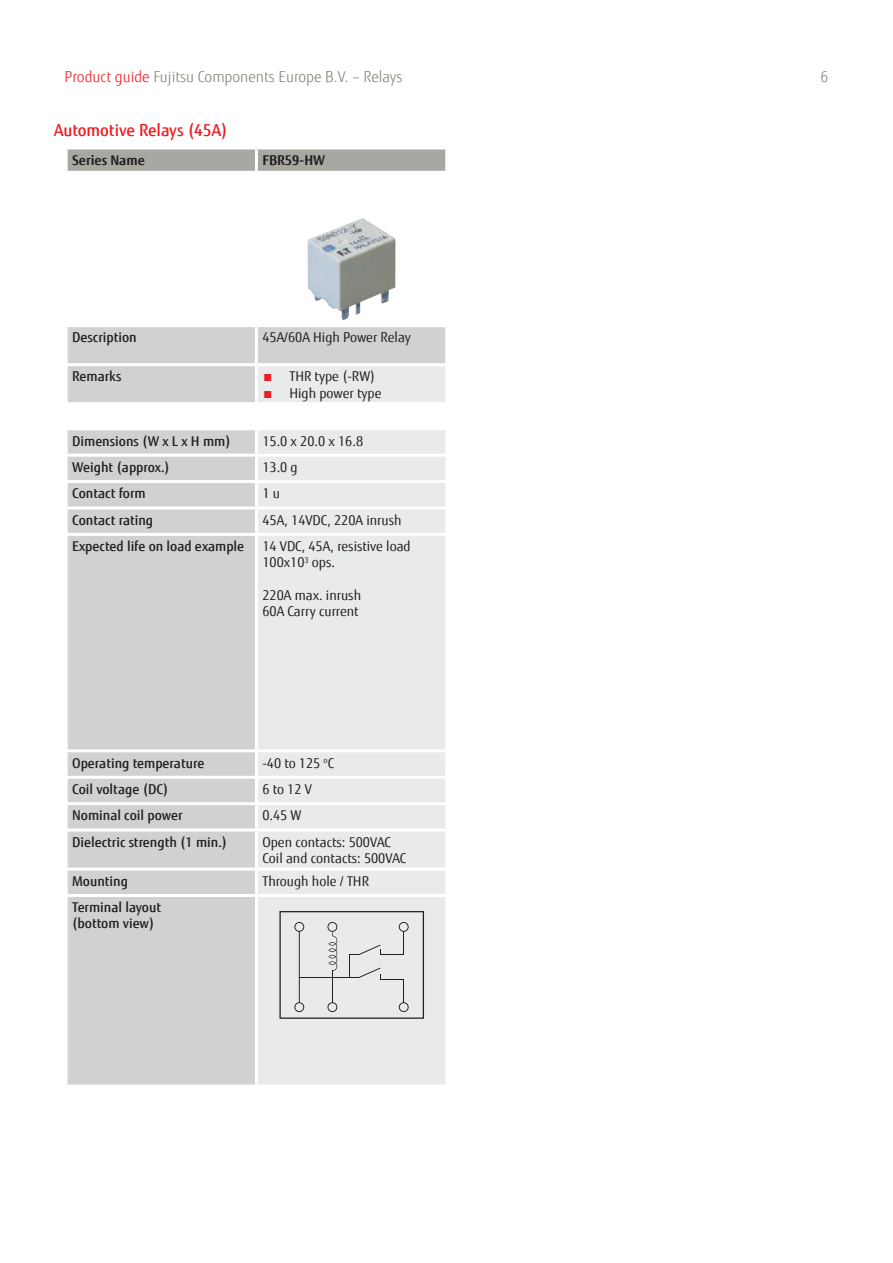
<style>
.page{position:relative;width:893px;height:1263px;background:#fff}
.page>*{position:absolute;margin:0;border:0;box-sizing:border-box;transform-origin:0 0}
.t1{font:500 16.5px "Fujitsu Sans";color:#ee1d23}
.t2{font:300 15px "Fujitsu Sans";color:#818178}
.t3{font:13.5px "Fujitsu Sans";color:#231f20}
.t4{font:500 13.5px "Fujitsu Sans";color:#231f20}
.t5{font:700 13.5px "Fujitsu Sans";color:#231f20}
.s1{color:#ee1d23}
</style>
<div class="page">
<svg style="left:68px;top:149px;width:377px;height:22px;background:#aaaaa5"></svg>
<div style="left:68px;top:327px;width:377px;height:757px;background:#d1d2cf"></div>
<div style="left:256px;top:366px;width:189px;height:718px;background:#e9eaeb"></div>
<hr style="left:255px;top:149px;width:3px;height:22px;background:#fff">
<hr style="left:256px;top:402px;width:191px;height:3px;background:#fff">
<hr style="left:256px;top:749px;width:191px;height:3px;background:#fff">
<hr style="left:65px;top:454px;width:191px;height:3px;background:#fff">
<hr style="left:65px;top:480px;width:191px;height:3px;background:#fff">
<hr style="left:65px;top:506px;width:191px;height:3px;background:#fff">
<hr style="left:65px;top:533px;width:191px;height:3px;background:#fff">
<hr style="left:255px;top:536px;width:3px;height:213px;background:#fff">
<hr style="left:65px;top:749px;width:191px;height:3px;background:#fff">
<hr style="left:65px;top:776px;width:191px;height:3px;background:#fff">
<hr style="left:65px;top:802px;width:191px;height:3px;background:#fff">
<hr style="left:65px;top:828px;width:191px;height:3px;background:#fff">
<hr style="left:65px;top:867px;width:191px;height:3px;background:#fff">
<hr style="left:255px;top:366px;width:3px;height:36px;background:#fff">
<hr style="left:65px;top:402px;width:191px;height:3px;background:#fff">
<hr style="left:255px;top:430px;width:3px;height:24px;background:#fff">
<hr style="left:255px;top:457px;width:3px;height:23px;background:#fff">
<hr style="left:255px;top:483px;width:3px;height:23px;background:#fff">
<hr style="left:255px;top:509px;width:3px;height:24px;background:#fff">
<hr style="left:255px;top:779px;width:3px;height:23px;background:#fff">
<hr style="left:255px;top:805px;width:3px;height:23px;background:#fff">
<hr style="left:255px;top:831px;width:3px;height:36px;background:#fff">
<hr style="left:255px;top:870px;width:3px;height:24px;background:#fff">
<hr style="left:255px;top:752px;width:3px;height:24px;background:#fff">
<hr style="left:256px;top:454px;width:191px;height:3px;background:#fff">
<hr style="left:256px;top:480px;width:191px;height:3px;background:#fff">
<hr style="left:256px;top:506px;width:191px;height:3px;background:#fff">
<hr style="left:256px;top:533px;width:191px;height:3px;background:#fff">
<hr style="left:256px;top:776px;width:191px;height:3px;background:#fff">
<hr style="left:256px;top:802px;width:191px;height:3px;background:#fff">
<hr style="left:256px;top:828px;width:191px;height:3px;background:#fff">
<hr style="left:256px;top:867px;width:191px;height:3px;background:#fff">
<hr style="left:65px;top:427px;width:191px;height:3px;background:#fff">
<hr style="left:256px;top:427px;width:191px;height:3px;background:#fff">
<hr style="left:256px;top:363px;width:191px;height:3px;background:#fff">
<hr style="left:255px;top:327px;width:3px;height:36px;background:#fff">
<hr style="left:65px;top:894px;width:191px;height:3px;background:#fff">
<hr style="left:65px;top:363px;width:191px;height:3px;background:#fff">
<hr style="left:255px;top:897px;width:3px;height:187px;background:#fff">
<hr style="left:256px;top:894px;width:191px;height:3px;background:#fff">
<img style="left:307px;top:218px;width:89px;height:102px">
<svg style="left:279px;top:911px;width:145px;height:108px;background:#dadadb"></svg>
<p class="t2" style="left:65px;top:67px;width:339px"><span class="s1">Product guide</span> Fujitsu Components Europe B.V. – Relays</p>
<p class="t2" style="left:820px;top:67px;width:9px">6</p>
<p class="t1" style="left:54px;top:120px;width:175px">Automotive Relays (45A)</p>
<p class="t5" style="left:72px;top:151px;width:74px">Series Name</p>
<p class="t5" style="left:262px;top:151px;width:65px">FBR59-HW</p>
<p class="t4" style="left:72px;top:329px;width:66px">Description</p>
<p class="t3" style="left:262px;top:330px;width:150px">45A/60A High Power Relay</p>
<p class="t4" style="left:72px;top:368px;width:51px">Remarks</p>
<p class="t3" style="left:262px;top:369px;width:114px"><span class="s1">■</span> THR type (-RW)</p>
<p class="t3" style="left:262px;top:385px;width:121px"><span class="s1">■</span> High power type</p>
<p class="t4" style="left:72px;top:432px;width:160px">Dimensions (W x L x H mm)</p>
<p class="t3" style="left:262px;top:433px;width:102px">15.0 x 20.0 x 16.8</p>
<p class="t4" style="left:72px;top:459px;width:99px">Weight (approx.)</p>
<p class="t3" style="left:262px;top:459px;width:37px">13.0 g</p>
<p class="t4" style="left:72px;top:485px;width:75px">Contact form</p>
<p class="t3" style="left:262px;top:485px;width:19px">1 u</p>
<p class="t4" style="left:72px;top:512px;width:83px">Contact rating</p>
<p class="t3" style="left:262px;top:512px;width:141px">45A, 14VDC, 220A inrush</p>
<p class="t4" style="left:72px;top:538px;width:174px">Expected life on load example</p>
<p class="t3" style="left:262px;top:538px;width:150px">14 VDC, 45A, resistive load</p>
<p class="t3" style="left:262px;top:554px;width:74px">100x10<sup>3</sup> ops.</p>
<p class="t3" style="left:262px;top:587px;width:100px">220A max. inrush</p>
<p class="t3" style="left:262px;top:603px;width:98px">60A Carry current</p>
<p class="t4" style="left:72px;top:754px;width:134px">Operating temperature</p>
<p class="t3" style="left:262px;top:755px;width:73px">-40 to 125 <sup>o</sup>C</p>
<p class="t4" style="left:72px;top:781px;width:98px">Coil voltage (DC)</p>
<p class="t3" style="left:262px;top:781px;width:51px">6 to 12 V</p>
<p class="t4" style="left:72px;top:807px;width:112px">Nominal coil power</p>
<p class="t3" style="left:262px;top:807px;width:41px">0.45 W</p>
<p class="t4" style="left:72px;top:834px;width:157px">Dielectric strength (1 min.)</p>
<p class="t3" style="left:262px;top:834px;width:130px">Open contacts: 500VAC</p>
<p class="t3" style="left:262px;top:850px;width:145px">Coil and contacts: 500VAC</p>
<p class="t4" style="left:72px;top:873px;width:57px">Mounting</p>
<p class="t3" style="left:262px;top:873px;width:108px">Through hole / THR</p>
<p class="t4" style="left:72px;top:899px;width:91px">Terminal layout</p>
<p class="t4" style="left:72px;top:915px;width:84px">(bottom view)</p>
</div>
